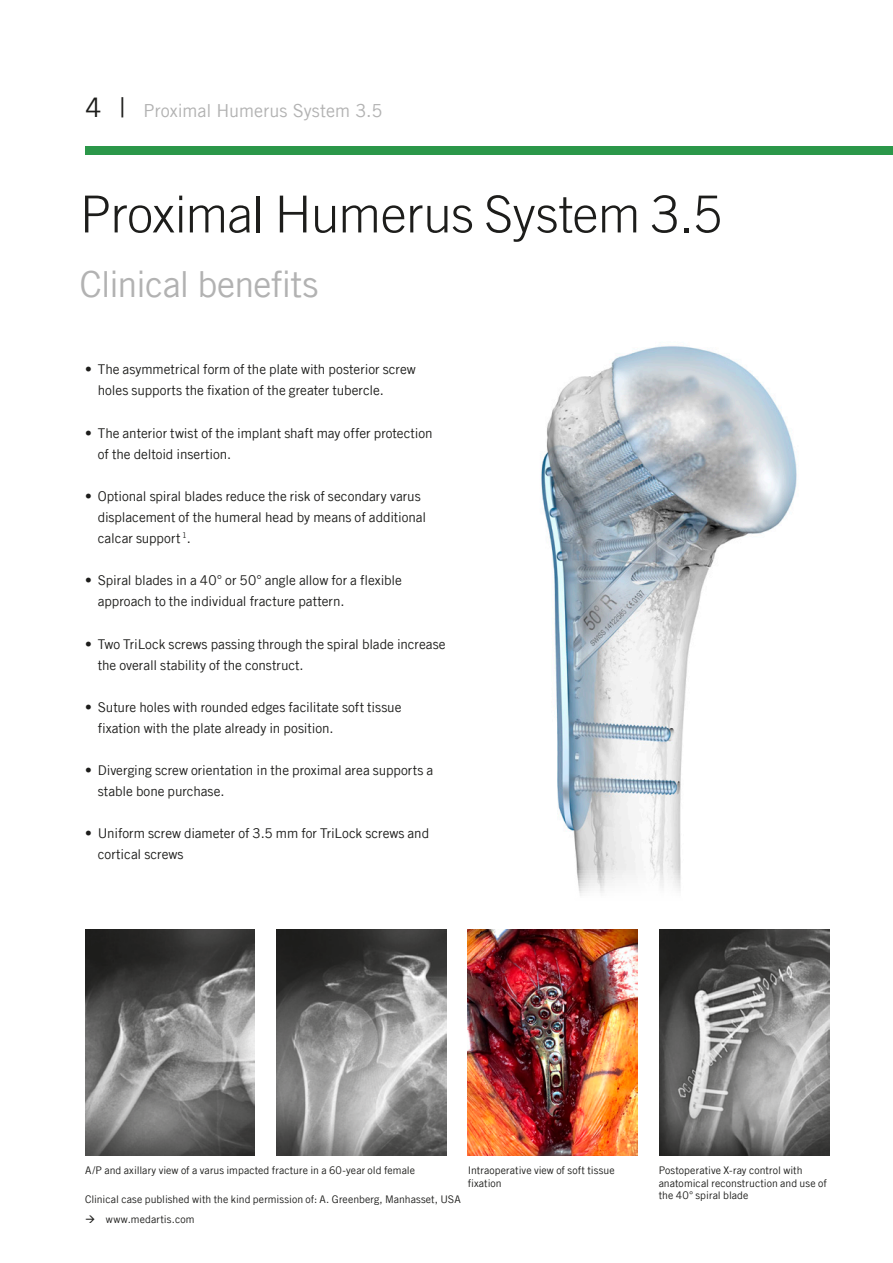
<style>
.page{position:relative;width:893px;height:1263px;background:#fff}
.page>*{position:absolute;margin:0;border:0;box-sizing:border-box;transform-origin:0 0}
._01_Titel_34pt{font:300 51px "Trade Gothic LT Com";letter-spacing:-.005em;color:#1d1d1b}
._02_Untertitel_24pt{font:36px "Trade Gothic LT Com";letter-spacing:-.025em;color:#b2b2b2}
.t1{font:18px "Trade Gothic LT Com";color:#b2b2b2}
.t2{font:13.5px/21px "Trade Gothic LT Com";letter-spacing:-.005em;color:#1d1d1b}
._09_Bibliografie_7pt{font:10.5px/12.6px "Trade Gothic LT Com";letter-spacing:.005em;color:#1d1d1b}
.s1{font-size:27px;color:#1d1d1b}
</style>
<div class="page">
<img style="left:277px;top:929px;width:169px;height:226px">
<img style="left:85px;top:929px;width:170px;height:226px">
<img style="left:468px;top:929px;width:169px;height:226px">
<img style="left:659px;top:929px;width:170px;height:226px">
<img style="left:541px;top:346px;width:256px;height:550px">
<div style="left:85px;top:147px;width:808px;height:8px;background:#2b9749"></div>
<h3 class="t1" style="left:85px;top:100px;width:299px"><span class="s1">4 |</span> Proximal Humerus System 3.5</h3>
<p class="_01_Titel_34pt" style="left:80px;top:184px;width:643px">Proximal Humerus System 3.5</p>
<p class="_02_Untertitel_24pt" style="left:80px;top:262px;width:240px">Clinical benefits</p>
<p class="t2" style="left:98px;top:359px;width:319px;text-indent:-13px">• The asymmetrical form of the plate with posterior screw holes supports the fixation of the greater tubercle.</p>
<p class="t2" style="left:98px;top:422px;width:336px;text-indent:-13px">• The anterior twist of the implant shaft may offer protection of the deltoid insertion.</p>
<p class="t2" style="left:98px;top:485px;width:330px;text-indent:-13px">• Optional spiral blades reduce the risk of secondary varus displacement of the humeral head by means of additional calcar support <sup>1</sup>.</p>
<p class="t2" style="left:98px;top:570px;width:306px;text-indent:-13px">• Spiral blades in a 40° or 50° angle allow for a flexible approach to the individual fracture pattern.</p>
<p class="t2" style="left:98px;top:633px;width:349px;text-indent:-13px">• Two TriLock screws passing through the spiral blade increase the overall stability of the construct.</p>
<p class="t2" style="left:98px;top:696px;width:305px;text-indent:-13px">• Suture holes with rounded edges facilitate soft tissue fixation with the plate already in position.</p>
<p class="t2" style="left:98px;top:759px;width:337px;text-indent:-13px">• Diverging screw orientation in the proximal area supports a stable bone purchase.</p>
<p class="t2" style="left:98px;top:823px;width:333px;text-indent:-13px">• Uniform screw diameter of 3.5 mm for TriLock screws and cortical screws</p>
<p class="_09_Bibliografie_7pt" style="left:85px;top:1164px;width:331px">A/P and axillary view of a varus impacted fracture in a 60-year old female</p>
<p class="_09_Bibliografie_7pt" style="left:468px;top:1164px;width:148px">Intraoperative view of soft tissue fixation</p>
<p class="_09_Bibliografie_7pt" style="left:659px;top:1164px;width:170px">Postoperative X-ray control with anatomical reconstruction and use of</p>
<p class="_09_Bibliografie_7pt" style="left:85px;top:1192px;width:377px">Clinical case published with the kind permission of: A. Greenberg, Manhasset, USA</p>
<p class="_09_Bibliografie_7pt" style="left:659px;top:1189px;width:91px">the 40° spiral blade</p>
<p class="_09_Bibliografie_7pt" style="left:85px;top:1213px;width:111px">→ www.medartis.com</p>
</div>
